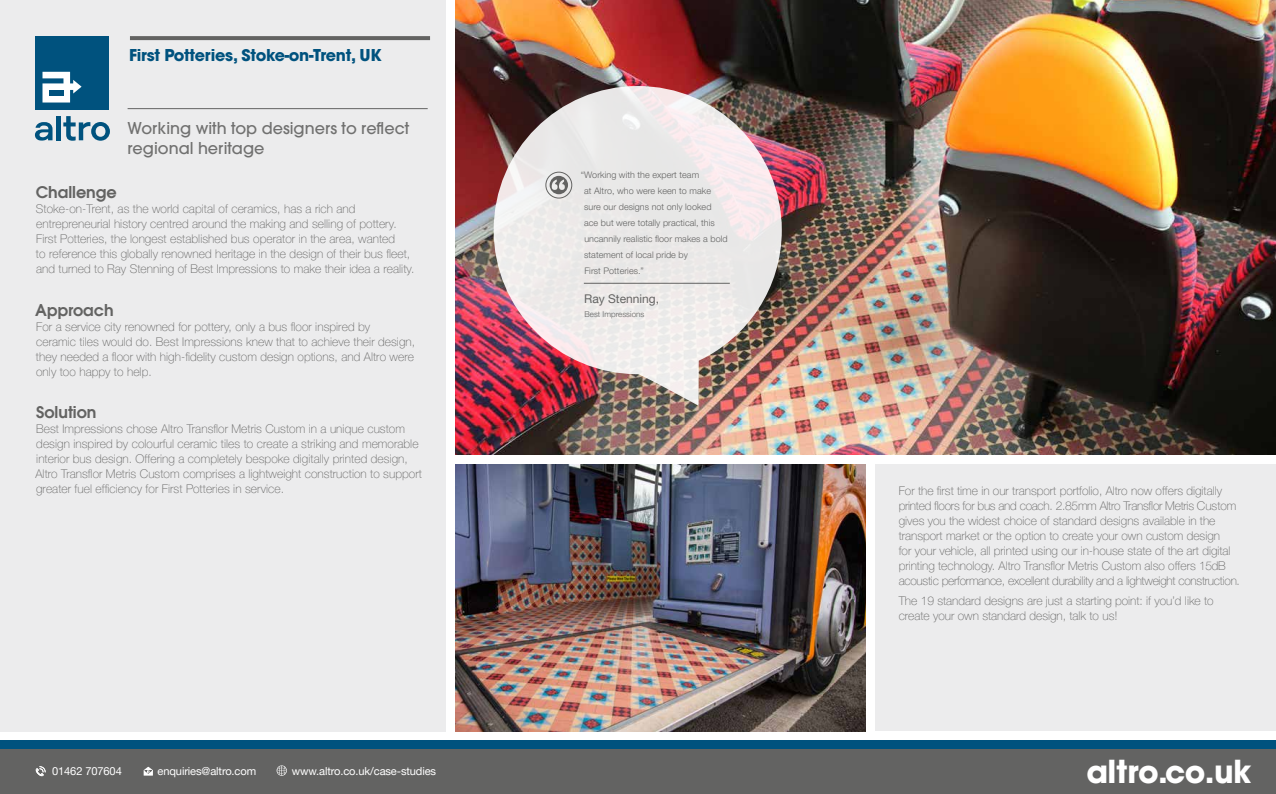
<style>
.page{position:relative;width:1276px;height:794px;background:#fff}
.page>*{position:absolute;margin:0;border:0;box-sizing:border-box;transform-origin:0 0}
.t1{font:700 31px "Avant Garde";letter-spacing:-.02em;color:#fff}
.t2{font:500 16px/20px "Avant Garde";color:#636362}
.t3{font:700 16px "Avant Garde";letter-spacing:-.02em;color:#00527e}
.t4{font:600 16px "Avant Garde";color:#636362}
.t5{font:100 12px/15px "Helvetica Neue LT Pro";letter-spacing:.005em;color:#636362}
.t6{font:12px "Helvetica Neue LT Pro";color:#636362}
.t7{font:11px "Helvetica Neue LT Pro";letter-spacing:-.01em;color:#fff}
.t8{font:300 9px/16px "Helvetica Neue LT Pro";letter-spacing:.005em;color:#636362}
.t9{font:300 8px "Helvetica Neue LT Pro";letter-spacing:.005em;color:#636362}
</style>
<div class="page">
<img style="left:456px;top:0;width:820px;height:455px">
<div style="left:876px;top:465px;width:400px;height:266px;background:#ececed"></div>
<div style="left:0;top:0;width:446px;height:731px;background:#ececed"></div>
<hr style="left:56px;top:116px;width:4px;height:24px;background:#00527e">
<svg style="left:35px;top:122px;width:18px;height:19px"></svg>
<svg style="left:63px;top:116px;width:47px;height:25px"></svg>
<div style="left:36px;top:36px;width:73px;height:74px;background:#00527e"></div>
<svg style="left:42px;top:72px;width:40px;height:30px"></svg>
<div style="left:49px;top:90px;width:14px;height:6px;background:#00527e"></div>
<svg style="left:130px;top:36px;width:300px;height:4px"></svg>
<hr style="left:128px;top:108px;width:300px;height:1px;background:#636362">
<img style="left:493px;top:86px;width:289px;height:320px">
<div style="left:545px;top:172px;width:27px;height:26px;border:1px solid #636362;border-radius:50%"></div>
<svg style="left:549px;top:176px;width:19px;height:18px"></svg>
<hr style="left:584px;top:283px;width:146px;height:1px;background:#636362">
<div style="left:0;top:749px;width:1276px;height:45px;background:#636362"></div>
<div style="left:0;top:740px;width:1276px;height:9px;background:#00527e"></div>
<svg style="left:144px;top:767px;width:9px;height:8px"></svg>
<svg style="left:35px;top:766px;width:11px;height:11px"></svg>
<svg style="left:277px;top:765px;width:10px;height:10px"></svg>
<img style="left:456px;top:465px;width:410px;height:266px">
<h2 class="t3" style="left:129px;top:45px;width:254px">First Potteries, Stoke-on-Trent, UK</h2>
<h2 class="t2" style="left:128px;top:118px;width:283px">Working with top designers to reflect regional heritage</h2>
<h2 class="t4" style="left:36px;top:181px;width:82px">Challenge</h2>
<p class="t5" style="left:36px;top:201px;width:380px">Stoke-on-Trent, as the world capital of ceramics, has a rich and entrepreneurial history centred around the making and selling of pottery.<br>First Potteries, the longest established bus operator in the area, wanted<br>to reference this globally renowned heritage in the design of their bus fleet, and turned to Ray Stenning of Best Impressions to make their idea a reality.</p>
<h2 class="t4" style="left:35px;top:299px;width:80px">Approach</h2>
<p class="t5" style="left:36px;top:319px;width:381px">For a service city renowned for pottery, only a bus floor inspired by<br>ceramic tiles would do. Best Impressions knew that to achieve their design, they needed a floor with high-fidelity custom design options, and Altro were only too happy to help.</p>
<h2 class="t4" style="left:36px;top:402px;width:62px">Solution</h2>
<p class="t5" style="left:35px;top:421px;width:388px">Best Impressions chose Altro Transflor Metris Custom in a unique custom design inspired by colourful ceramic tiles to create a striking and memorable interior bus design. Offering a completely bespoke digitally printed design, Altro Transflor Metris Custom comprises a lightweight construction to support greater fuel efficiency for First Potteries in service.</p>
<p class="t8" style="left:584px;top:167px;width:145px;text-indent:-3px">“Working with the expert team<br>at Altro, who were keen to make sure our designs not only looked ace but were totally practical, this uncannily realistic floor makes a bold statement of local pride by<br>First Potteries.”</p>
<p class="t6" style="left:584px;top:291px;width:76px">Ray Stenning,</p>
<p class="t9" style="left:584px;top:309px;width:61px">Best Impressions</p>
<p class="t5" style="left:898px;top:483px;width:343px">For the first time in our transport portfolio, Altro now offers digitally printed floors for bus and coach. 2.85mm Altro Transflor Metris Custom gives you the widest choice of standard designs available in the transport market or the option to create your own custom design<br>for your vehicle, all printed using our in-house state of the art digital printing technology. Altro Transflor Metris Custom also offers 15dB acoustic performance, excellent durability and a lightweight construction.</p>
<p class="t5" style="left:898px;top:593px;width:316px">The 19 standard designs are just a starting point: if you’d like to create your own standard design, talk to us!</p>
<p class="t7" style="left:52px;top:764px;width:71px">01462 707604</p>
<p class="t7" style="left:157px;top:764px;width:100px">enquiries@altro.com</p>
<p class="t7" style="left:292px;top:764px;width:146px">www.altro.co.uk/case-studies</p>
<h1 class="t1" style="left:1086px;top:751px;width:166px">altro.co.uk</h1>
</div>
